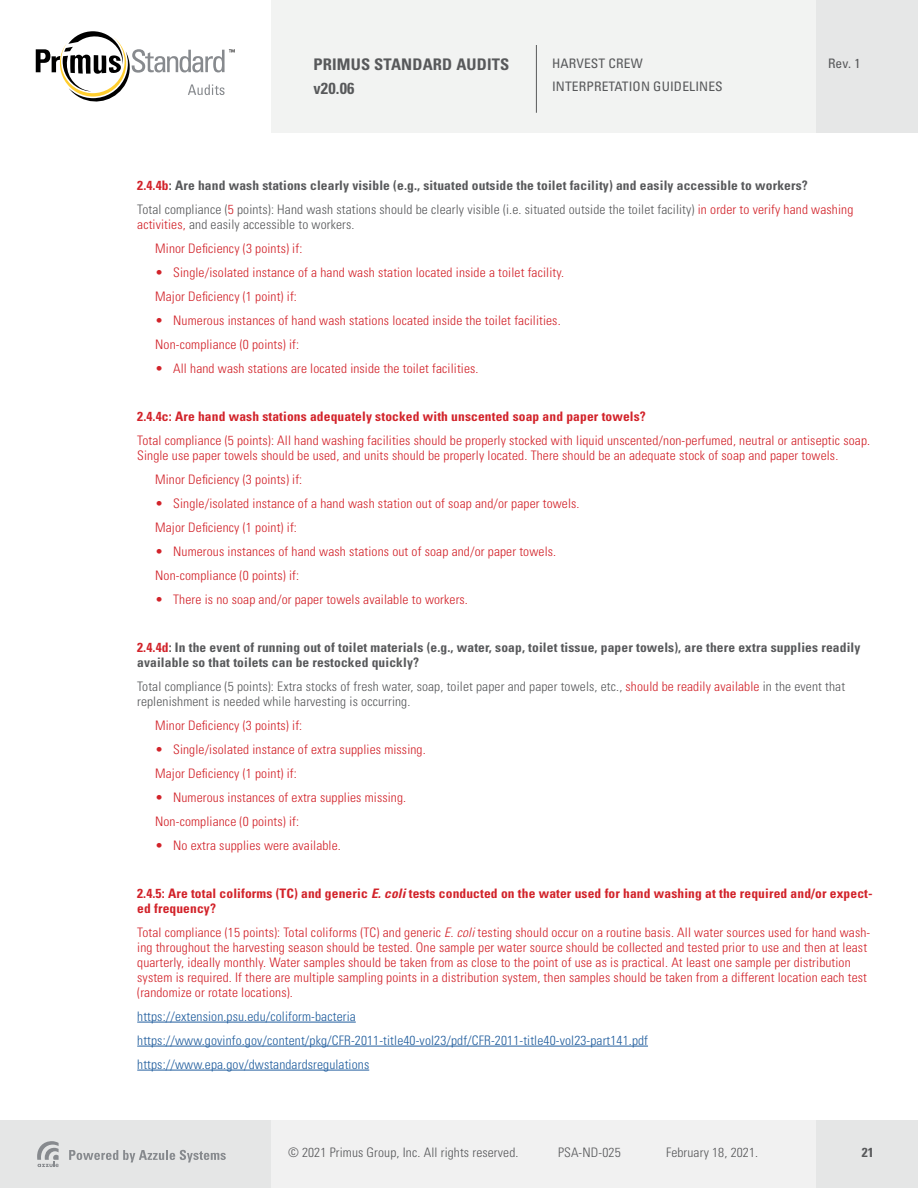
<style>
.page{position:relative;width:918px;height:1188px;background:#fff}
.page>*{position:absolute;margin:0;border:0;box-sizing:border-box;transform-origin:0 0}
.t1{font:700 condensed 16.05px/24px "Univers LT Std";letter-spacing:.01em;color:#58595b}
.t2{font:300 condensed 13.05px/24px "Univers LT Std";letter-spacing:.01em;color:#d2232a}
.t3{font:700 condensed 13.05px/24px "Univers LT Std";letter-spacing:.01em;color:#58595b}
.t4{font:300 condensed 13.05px/15px "Univers LT Std";letter-spacing:.01em;color:#58595b}
.t5{font:700 condensed 13.05px/15px "Univers LT Std";letter-spacing:.01em;color:#d2232a}
.t6{font:300 condensed 13.05px/24px "Univers LT Std";letter-spacing:.01em;color:#215e9e}
.t7{font:condensed 13.05px/22.5px "Univers LT Std";letter-spacing:.01em;color:#58595b}
.s1{color:#d2232a}
.s2{font-weight:300}
.s3{font-weight:300;color:#d2232a}
.s4{color:#58595b}
.s5{font-style:italic}
</style>
<div class="page">
<div style="left:0;top:0;width:918px;height:132px;background:#f2f3f2"></div>
<div style="left:816px;top:0;width:102px;height:132px;background:#e6e7e7"></div>
<div style="left:0;top:0;width:270px;height:133px;background:#fff"></div>
<svg style="left:36px;top:31px;width:199px;height:71px"></svg>
<div style="left:0;top:1121px;width:918px;height:67px;background:#f1f1f1"></div>
<div style="left:817px;top:1121px;width:101px;height:67px;background:#e5e6e6"></div>
<div style="left:0;top:1120px;width:270px;height:68px;background:#e5e6e6"></div>
<svg style="left:69px;top:1150px;width:157px;height:12px"></svg>
<svg style="left:37px;top:1141px;width:22px;height:26px"></svg>
<hr style="left:536px;top:45px;width:1px;height:68px;background:#58595b">
<hr style="left:137px;top:1022px;width:219px;height:1px;background:#215e9e">
<hr style="left:137px;top:1046px;width:511px;height:1px;background:#215e9e">
<hr style="left:137px;top:1070px;width:232px;height:1px;background:#215e9e">
<p class="t1" style="left:314px;top:53px;width:197px">PRIMUS STANDARD AUDITS v20.06</p>
<p class="t7" style="left:552px;top:52px;width:172px">HARVEST CREW<br>INTERPRETATION GUIDELINES</p>
<p class="t7" style="left:828px;top:52px;width:34px">Rev. 1</p>
<p class="t3" style="left:137px;top:173px;width:718px"><span class="s1">2.4.4b</span>: Are hand wash stations clearly visible (e.g., situated outside the toilet facility) and easily accessible to workers?<br><span class="s2">Total compliance (</span><span class="s3">5</span> <span class="s2">points): Hand wash stations should be clearly visible (i.e. situated outside the toilet facility)</span> <span class="s3">in order to verify hand washing</span></p>
<p class="t2" style="left:155px;top:212px;width:201px;text-indent:-18px">activities, <span class="s4">and easily accessible to workers.<br></span>Minor Deficiency (3 points) if:</p>
<p class="t2" style="left:155px;top:260px;width:410px">• Single/isolated instance of a hand wash station located inside a toilet facility.<br>Major Deficiency (1 point) if:</p>
<p class="t2" style="left:155px;top:308px;width:407px">• Numerous instances of hand wash stations located inside the toilet facilities.<br>Non-compliance (0 points) if:</p>
<p class="t2" style="left:155px;top:356px;width:325px">• All hand wash stations are located inside the toilet facilities.</p>
<p class="t5" style="left:137px;top:409px;width:510px">2.4.4c: Are hand wash stations adequately stocked with unscented soap and paper towels?</p>
<p class="t2" style="left:137px;top:433px;width:735px;line-height:15px">Total compliance (5 points): All hand washing facilities should be properly stocked with liquid unscented/non-perfumed, neutral or antiseptic soap.<br>Single use paper towels should be used, and units should be properly located. There should be an adequate stock of soap and paper towels.</p>
<p class="t2" style="left:155px;top:467px;width:149px">Minor Deficiency (3 points) if:</p>
<p class="t2" style="left:155px;top:491px;width:426px">• Single/isolated instance of a hand wash station out of soap and/or paper towels.<br>Major Deficiency (1 point) if:</p>
<p class="t2" style="left:155px;top:539px;width:403px">• Numerous instances of hand wash stations out of soap and/or paper towels.<br>Non-compliance (0 points) if:</p>
<p class="t2" style="left:155px;top:587px;width:314px">• There is no soap and/or paper towels available to workers.</p>
<p class="t3" style="left:137px;top:640px;width:725px;line-height:15px"><span class="s1">2.4.4d</span>: In the event of running out of toilet materials (e.g., water, soap, toilet tissue, paper towels), are there extra supplies readily available so that toilets can be restocked quickly?</p>
<p class="t4" style="left:137px;top:679px;width:709px">Total compliance (5 points): Extra stocks of fresh water, soap, toilet paper and paper towels, etc., <span class="s1">should be readily available</span> in the event that replenishment is needed while harvesting is occurring.</p>
<p class="t2" style="left:155px;top:713px;width:149px">Minor Deficiency (3 points) if:</p>
<p class="t2" style="left:155px;top:737px;width:272px">• Single/isolated instance of extra supplies missing.<br>Major Deficiency (1 point) if:</p>
<p class="t2" style="left:155px;top:785px;width:253px">• Numerous instances of extra supplies missing.<br>Non-compliance (0 points) if:</p>
<p class="t2" style="left:155px;top:833px;width:187px">• No extra supplies were available.</p>
<p class="t5" style="left:137px;top:886px;width:737px">2.4.5: Are total coliforms (TC) and generic <span class="s5">E. coli</span> tests conducted on the water used for hand washing at the required and/or expect&shy;ed frequency?</p>
<p class="t2" style="left:137px;top:925px;width:735px;line-height:15px">Total compliance (15 points): Total coliforms (TC) and generic <span class="s5">E. coli</span> testing should occur on a routine basis. All water sources used for hand wash&shy;ing throughout the harvesting season should be tested. One sample per water source should be collected and tested prior to use and then at least quarterly, ideally monthly. Water samples should be taken from as close to the point of use as is practical. At least one sample per distribution system is required. If there are multiple sampling points in a distribution system, then samples should be taken from a different location each test (randomize or rotate locations).</p>
<p class="t6" style="left:137px;top:1004px;width:512px">https://extension.psu.edu/coliform-bacteria https://www.govinfo.gov/content/pkg/CFR-2011-title40-vol23/pdf/CFR-2011-title40-vol23-part141.pdf https://www.epa.gov/dwstandardsregulations</p>
<p class="t4" style="left:288px;top:1145px;width:232px">© 2021 Primus Group, Inc. All rights reserved.</p>
<p class="t4" style="left:558px;top:1145px;width:64px">PSA-ND-025</p>
<p class="t4" style="left:666px;top:1145px;width:94px">February 18, 2021.</p>
<p class="t3" style="left:862px;top:1141px;width:14px">21</p>
</div>
